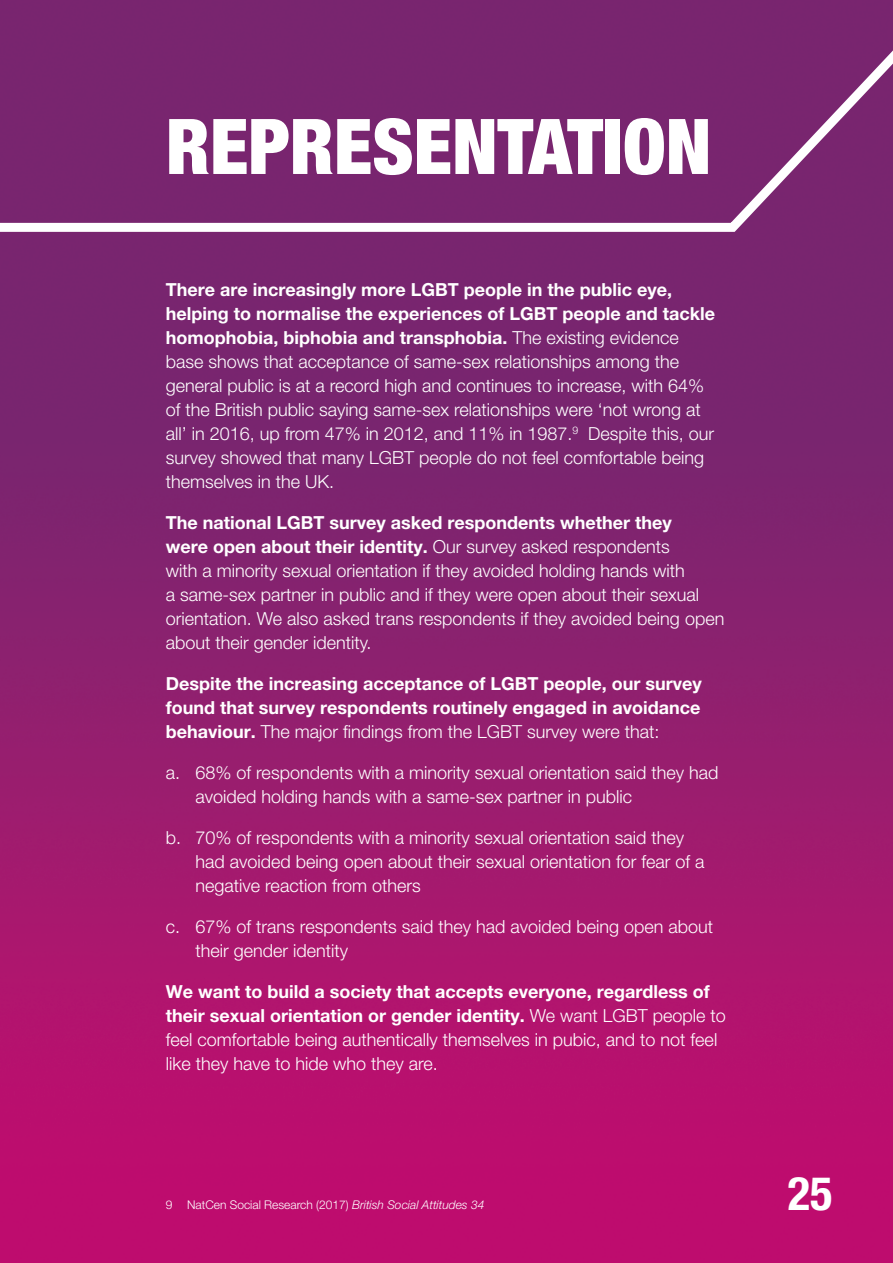
<style>
.page{position:relative;width:893px;height:1263px;background:#fff}
.page>*{position:absolute;margin:0;border:0;box-sizing:border-box;transform-origin:0 0}
.Heading___L1{font:900 condensed 76.95px "Helvetica Neue LT Pro";color:#fff}
.t1{font:700 condensed 46.5px "Helvetica Neue LT Pro";color:#fff}
.Body_copy_-_first_li{font:300 18px/24px "Helvetica Neue LT Pro";color:#fff}
.Body_text_list{font:300 18px/24px "Helvetica Neue LT Pro";color:#fff}
.Body_copy_-_first_li-2{font:700 18px/24px "Helvetica Neue LT Pro";color:#fff;text-align:justify}
.Footnote{font:300 12px "Helvetica Neue LT Pro";color:#fff}
.s1{font-weight:700}
.s2{font-weight:300}
.s3{font-style:italic}
</style>
<div class="page">
<img style="left:1px;top:236px;width:892px;height:1027px">
<hr style="left:0;top:0;width:1px;height:1263px;background:#f3ecf4">
<div style="left:0;top:0;width:893px;height:236px;background:#79256f"></div>
<p class="Heading___L1" style="left:166px;top:99px;width:547px">REPRESENTATION</p>
<p class="Body_copy_-_first_li" style="left:166px;top:277px;width:551px"><span class="s1">There are increasingly more LGBT people in the public eye, helping to normalise the experiences of LGBT people and tackle homophobia, biphobia and transphobia.</span> The existing evidence base shows that acceptance of same-sex relationships among the general public is at a record high and continues to increase, with 64% of the British public saying same-sex relationships were ‘not wrong at all’ in 2016, up from 47% in 2012, and 11% in 1987.<sup>9</sup> Despite this, our survey showed that many LGBT people do not feel comfortable being themselves in the UK.</p>
<p class="Body_copy_-_first_li" style="left:166px;top:510px;width:560px"><span class="s1">The national LGBT survey asked respondents whether they<br>were open about their identity.</span> Our survey asked respondents<br>with a minority sexual orientation if they avoided holding hands with<br>a same- sex partner in public and if they were open about their sexual orientation. We also asked trans respondents if they avoided being open about their gender identity.</p>
<p class="Body_copy_-_first_li-2" style="left:166px;top:671px;width:538px">Despite the increasing acceptance of LGBT people, our survey found that survey respondents routinely engaged in avoidance behaviour. <span class="s2">The major findings from the LGBT survey were that:</span></p>
<p class="Body_text_list" style="left:196px;top:760px;width:524px;text-indent:-30px">a. 68% of respondents with a minority sexual orientation said they had avoided holding hands with a same-sex partner in public</p>
<p class="Body_text_list" style="left:196px;top:825px;width:510px;text-indent:-30px">b. 70% of respondents with a minority sexual orientation said they had avoided being open about their sexual orientation for fear of a negative reaction from others</p>
<p class="Body_text_list" style="left:196px;top:914px;width:519px;text-indent:-30px">c. 67% of trans respondents said they had avoided being open about their gender identity</p>
<p class="Body_copy_-_first_li" style="left:166px;top:979px;width:562px"><span class="s1">We want to build a society that accepts everyone, regardless of their sexual orientation or gender identity.</span> We want LGBT people to feel comfortable being authentically themselves in pubic, and to not feel like they have to hide who they are.</p>
<p class="Footnote" style="left:166px;top:1197px;width:320px">9 NatCen Social Research (2017) <span class="s3">British Social Attitudes 34</span></p>
<h2 class="t1" style="left:788px;top:1165px;width:46px">25</h2>
</div>
